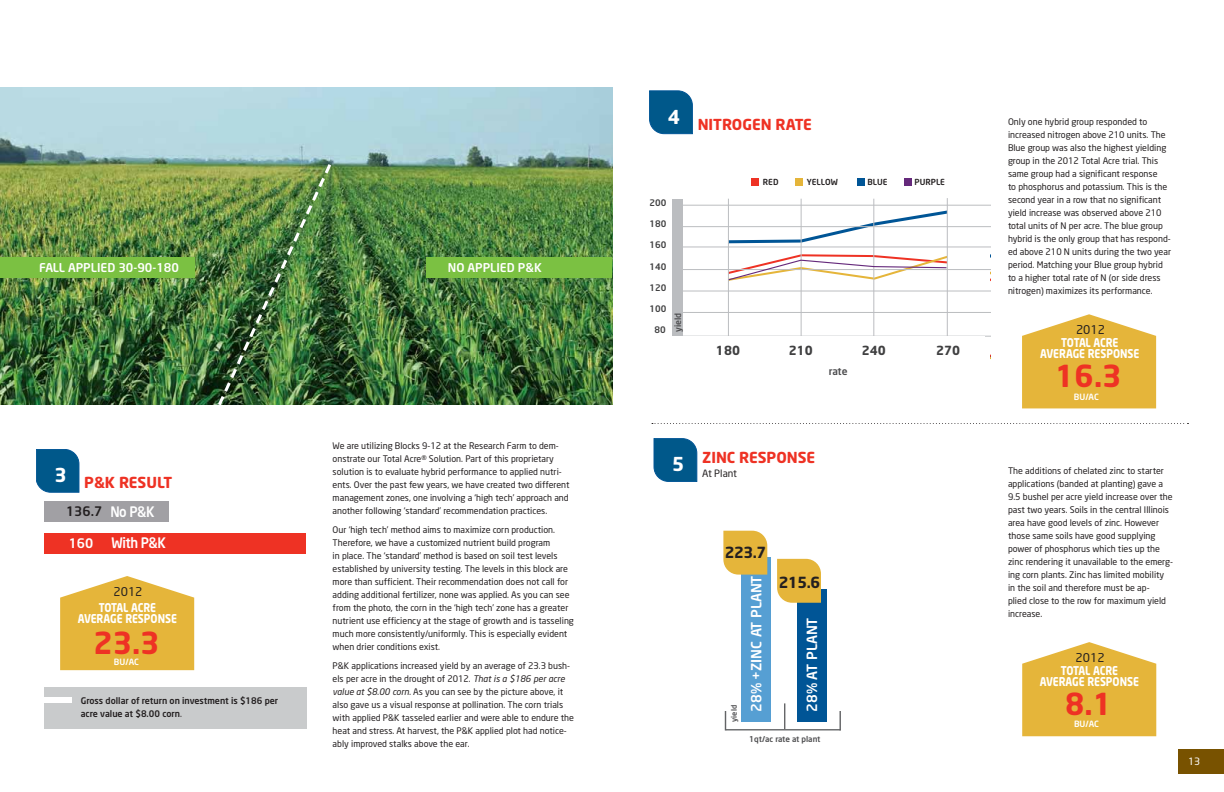
<style>
.page{position:relative;width:1224px;height:792px;background:#fff}
.page>*{position:absolute;margin:0;border:0;box-sizing:border-box;transform-origin:0 0}
.t1{font:700 30px "Neo Sans";color:#ee3224}
.t2{font:700 15.2px "Neo Sans";letter-spacing:-.03em;color:#231f20}
.t3{font:700 15px "Neo Sans";color:#ee3224}
.t4{font:500 14.3px "Neo Sans";letter-spacing:-.03em;color:#fff;scale:.92 1}
.t5{font:500 13.9px "Neo Sans";color:#fff}
.t6{font:500 13px "Neo Sans";color:#231f20}
.t7{font:500 13px "Neo Sans";color:#fff}
.t8{font:700 12.4px "Neo Sans";color:#404041}
.t9{font:700 12px/11px "Neo Sans";letter-spacing:-.01em;color:#fff;text-align:center;scale:.85 1}
.t10{font:500 12px "Neo Sans";color:#fff}
.t11{font:12px "Neo Sans";color:#231f20}
.t12{font:500 10.2px "Neo Sans";color:#4c4c4e}
.t13{font:10px "Neo Sans";color:#231f20}
.t14{font:10px "Neo Sans";color:#fff}
.t15{font:9px/13px "Neo Sans";color:#231f20}
.t16{font:500 9px/13px "Neo Sans";color:#231f20}
.t17{font:500 9px "Neo Sans";color:#404041}
.t18{font:500 8.6px "Neo Sans";letter-spacing:-.01em;color:#fff}
.t19{font:500 8.6px "Neo Sans";color:#4c4c4e}
.t20{font:500 8.3px "Neo Sans";color:#231f20}
.t21{font:500 8px "Neo Sans";color:#4c4c4e}
.t22{font:500 7.4px "Neo Sans";color:#4c4c4e}
.s1{font-weight:400}
.s2{font-style:italic}
</style>
<div class="page">
<div style="left:1178px;top:749px;width:46px;height:24px;background:#785200"></div>
<svg style="left:36px;top:449px;width:43px;height:44px;background:#0d6090"></svg>
<div style="left:44px;top:501px;width:125px;height:20px;background:#a1a0a4"></div>
<div style="left:44px;top:533px;width:262px;height:20px;background:#ee3224"></div>
<svg style="left:800px;top:208px;width:147px;height:30px"></svg>
<svg style="left:729px;top:238px;width:218px;height:13px"></svg>
<hr style="left:728px;top:199px;width:1px;height:159px;background:#bbbdc0">
<hr style="left:801px;top:199px;width:1px;height:159px;background:#bbbdc0">
<hr style="left:874px;top:199px;width:1px;height:159px;background:#bbbdc0">
<hr style="left:947px;top:198px;width:1px;height:160px;background:#bbbdc0">
<hr style="left:681px;top:247px;width:309px;height:1px;background:#bbbdc0">
<hr style="left:673px;top:226px;width:317px;height:1px;background:#bbbdc0">
<hr style="left:673px;top:205px;width:317px;height:1px;background:#bbbdc0">
<div style="left:672px;top:199px;width:11px;height:159px;background:#bbbdc0"></div>
<div style="left:905px;top:178px;width:7px;height:7px;background:#65297b"></div>
<div style="left:795px;top:178px;width:7px;height:7px;background:#e5b53a"></div>
<div style="left:751px;top:178px;width:7px;height:7px;background:#ee3224"></div>
<div style="left:858px;top:178px;width:7px;height:7px;background:#005596"></div>
<svg style="left:683px;top:251px;width:307px;height:86px"></svg>
<div style="left:656px;top:336px;width:328px;height:22px;background:#fff"></div>
<svg style="left:784px;top:703px;width:1px;height:26px"></svg>
<hr style="left:726px;top:729px;width:115px;height:1px;background:#636466">
<svg style="left:725px;top:711px;width:1px;height:19px"></svg>
<svg style="left:840px;top:711px;width:1px;height:18px"></svg>
<div style="left:741px;top:558px;width:30px;height:164px;background:#569fd3"></div>
<div style="left:797px;top:589px;width:30px;height:133px;background:#005596"></div>
<svg style="left:723px;top:531px;width:44px;height:44px;background:#e5b946"></svg>
<svg style="left:777px;top:559px;width:44px;height:44px;background:#e5b844"></svg>
<svg style="left:649px;top:91px;width:44px;height:43px;background:#0c6090"></svg>
<svg style="left:654px;top:438px;width:43px;height:44px;background:#0c6090"></svg>
<img style="left:0;top:88px;width:612px;height:317px">
<img style="left:209px;top:161px;width:125px;height:244px">
<div style="left:0;top:257px;width:194px;height:21px;background:#7bc142"></div>
<div style="left:426px;top:257px;width:186px;height:21px;background:#7bc142"></div>
<svg style="left:60px;top:576px;width:134px;height:94px;background:#e7bd50"></svg>
<svg style="left:652px;top:423px;width:537px;height:1px"></svg>
<svg style="left:1022px;top:642px;width:134px;height:94px;background:#e8bd51"></svg>
<svg style="left:1022px;top:314px;width:134px;height:94px;background:#e8bd51"></svg>
<div style="left:45px;top:687px;width:262px;height:42px;background:#c9cbcc"></div>
<div style="left:29px;top:697px;width:43px;height:6px;background:#fff"></div>
<h3 class="t10" style="left:39px;top:262px;width:141px">FALL APPLIED 30-90-180</h3>
<h3 class="t10" style="left:448px;top:262px;width:95px">NO APPLIED P&amp;K</h3>
<h3 class="t3" style="left:54px;top:477px;width:120px"><sup>3</sup> P&amp;K RESULT</h3>
<h3 class="t6" style="left:66px;top:506px;width:38px">136.7</h3>
<h3 class="t7" style="left:69px;top:538px;width:26px">160</h3>
<h3 class="t4" style="left:110px;top:506px;width:50px">No P&amp;K</h3>
<h3 class="t4" style="left:111px;top:537px;width:61px">With P&amp;K</h3>
<h3 class="t11" style="left:114px;top:587px;width:31px">2012</h3>
<h3 class="t9" style="left:78px;top:603px;width:118px">TOTAL ACRE<br>AVERAGE RESPONSE</h3>
<h1 class="t1" style="left:93px;top:630px;width:68px">23.3</h1>
<p class="t18" style="left:114px;top:658px;width:26px">BU/AC</p>
<p class="t16" style="left:81px;top:695px;width:199px">Gross dollar of return on investment is $186 per acre value at $8.00 corn<span class="s1">.</span></p>
<p class="t15" style="left:333px;top:440px;width:238px">We are utilizing Blocks 9-12 at the Research Farm to dem&shy;onstrate our Total Acre® Solution. Part of this proprietary solution is to evaluate hybrid performance to applied nutri&shy;ents. Over the past few years, we have created two different management zones, one involving a ‘high tech’ approach and another following ‘standard’ recommendation practices.</p>
<p class="t15" style="left:333px;top:524px;width:243px">Our ‘high tech’ method aims to maximize corn production.<br>Therefore, we have a customized nutrient build program<br>in place. The ‘standard’ method is based on soil test levels established by university testing. The levels in this block are more than sufficient. Their recommendation does not call for adding additional fertilizer, none was applied. As you can see from the photo, the corn in the ‘high tech’ zone has a greater nutrient use efficiency at the stage of growth and is tasseling much more consistently/uniformly. This is especially evident when drier conditions exist.</p>
<p class="t15" style="left:333px;top:660px;width:243px">P&amp;K applications increased yield by an average of 23.3 bush&shy;els per acre in the drought of 2012. <span class="s2">That is a $186 per acre value at $8.00 corn.</span> As you can see by the picture above, it also gave us a visual response at pollination. The corn trials with applied P&amp;K tasseled earlier and were able to endure the heat and stress. At harvest, the P&amp;K applied plot had notice&shy;ably improved stalks above the ear.</p>
<h3 class="t3" style="left:668px;top:118px;width:146px"><sup>4</sup> NITROGEN RATE</h3>
<p class="t15" style="left:1008px;top:116px;width:165px">Only one hybrid group responded to increased nitrogen above 210 units. The Blue group was also the highest yielding group in the 2012 Total Acre trial. This same group had a significant response<br>to phosphorus and potassium. This is the second year in a row that no significant yield increase was observed above 210 total units of N per acre. The blue group hybrid is the only group that has respond&shy;ed above 210 N units during the two year period. Matching your Blue group hybrid to a higher total rate of N (or side dress nitrogen) maximizes its performance.</p>
<p class="t20" style="left:763px;top:179px;width:17px">RED</p>
<p class="t20" style="left:807px;top:179px;width:33px">YELLOW</p>
<p class="t20" style="left:868px;top:179px;width:22px">BLUE</p>
<p class="t20" style="left:915px;top:179px;width:32px">PURPLE</p>
<p class="t17" style="left:650px;top:199px;width:18px">200</p>
<p class="t17" style="left:650px;top:220px;width:18px">180</p>
<p class="t17" style="left:650px;top:241px;width:18px">160</p>
<p class="t17" style="left:650px;top:263px;width:18px">140</p>
<p class="t17" style="left:650px;top:284px;width:18px">120</p>
<p class="t17" style="left:650px;top:305px;width:18px">100</p>
<p class="t17" style="left:654px;top:326px;width:13px">80</p>
<p class="t19" style="left:675px;top:332px;width:21px;rotate:-90deg">yield</p>
<h3 class="t8" style="left:716px;top:345px;width:26px">180</h3>
<h3 class="t8" style="left:789px;top:345px;width:26px">210</h3>
<h3 class="t8" style="left:862px;top:345px;width:26px">240</h3>
<h3 class="t8" style="left:936px;top:345px;width:26px">270</h3>
<p class="t12" style="left:829px;top:367px;width:20px">rate</p>
<h3 class="t11" style="left:1076px;top:324px;width:31px">2012</h3>
<h3 class="t9" style="left:1040px;top:337px;width:118px">TOTAL ACRE<br>AVERAGE RESPONSE</h3>
<h1 class="t1" style="left:1055px;top:364px;width:68px">16.3</h1>
<p class="t18" style="left:1074px;top:393px;width:26px">BU/AC</p>
<h3 class="t3" style="left:702px;top:452px;width:115px">ZINC RESPONSE</h3>
<p class="t13" style="left:672px;top:470px;width:66px"><sup>5</sup> At Plant</p>
<h2 class="t2" style="left:725px;top:546px;width:43px">223.7</h2>
<p class="t22" style="left:731px;top:722px;width:18px;rotate:-90deg">yield</p>
<h3 class="t5" style="left:751px;top:712px;width:138px;rotate:-90deg">28% +ZINC AT PLANT</h3>
<h2 class="t2" style="left:779px;top:576px;width:43px">215.6</h2>
<h3 class="t5" style="left:806px;top:712px;width:96px;rotate:-90deg">28% AT PLANT</h3>
<p class="t21" style="left:749px;top:736px;width:73px">1qt/ac rate at plant</p>
<p class="t15" style="left:1008px;top:465px;width:167px">The additions of chelated zinc to starter applications (banded at planting) gave a 9.5 bushel per acre yield increase over the past two years. Soils in the central Illinois area have good levels of zinc. However those same soils have good supplying power of phosphorus which ties up the zinc rendering it unavailable to the emerg&shy;ing corn plants. Zinc has limited mobility in the soil and therefore must be ap-<br>plied close to the row for maximum yield increase.</p>
<h3 class="t11" style="left:1076px;top:652px;width:31px">2012</h3>
<h3 class="t9" style="left:1040px;top:665px;width:118px">TOTAL ACRE<br>AVERAGE RESPONSE</h3>
<h1 class="t1" style="left:1065px;top:692px;width:48px">8.1</h1>
<p class="t18" style="left:1074px;top:721px;width:26px">BU/AC</p>
<p class="t14" style="left:1188px;top:757px;width:14px">13</p>
</div>
